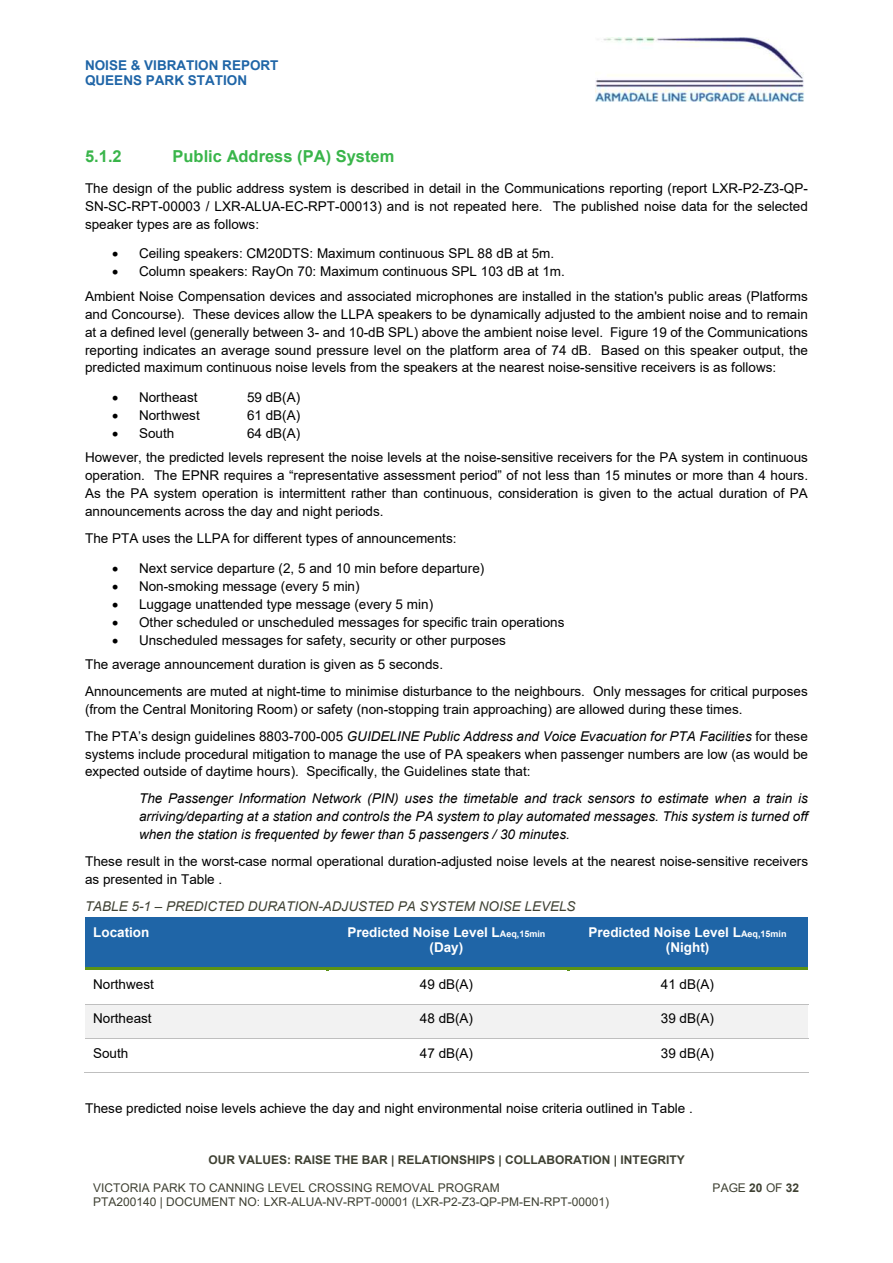
<style>
.page{position:relative;width:893px;height:1263px;background:#fff}
.page>*{position:absolute;margin:0;border:0;box-sizing:border-box;transform-origin:0 0}
.t1{font:700 16.5px "Arial";color:#39b54a}
.t2{font:13.5px/17.9px "Arial";color:#000}
.t3{font:italic 13.5px/17.9px "Arial";color:#000;text-align:justify}
.t4{font:700 13.5px/15.6px "Arial";color:#fff;text-align:center}
.t5{font:italic 13.5px "Arial";color:#3f4133}
.t6{font:700 13.5px/15.5px "Arial";color:#1f65a7}
.t7{font:12px/13.8px "Arial";color:#3f4133}
.t8{font:700 12px "Arial";color:#3f4133}
.s1{font-style:italic}
.s2{font-size:9px}
.s3{font-weight:700}
</style>
<div class="page">
<img style="left:596px;top:37px;width:208px;height:65px">
<div style="left:85px;top:918px;width:241px;height:49px;background:#1f65a7"></div>
<div style="left:326px;top:918px;width:241px;height:49px;background:#1f65a7"></div>
<div style="left:567px;top:918px;width:241px;height:49px;background:#1f65a7"></div>
<hr style="left:85px;top:967px;width:241px;height:3px;background:#5c9315">
<hr style="left:326px;top:967px;width:241px;height:3px;background:#5c9315">
<hr style="left:567px;top:967px;width:241px;height:3px;background:#5c9315">
<div style="left:85px;top:1005px;width:241px;height:33px;background:#f2f2f2"></div>
<div style="left:326px;top:1005px;width:241px;height:33px;background:#f2f2f2"></div>
<div style="left:567px;top:1005px;width:241px;height:33px;background:#f2f2f2"></div>
<hr style="left:85px;top:1004px;width:723px;height:1px;background:#bfbfbf">
<hr style="left:85px;top:1038px;width:723px;height:1px;background:#bfbfbf">
<hr style="left:84px;top:1072px;width:242px;height:1px;background:#bfbfbf">
<hr style="left:325px;top:1072px;width:242px;height:1px;background:#bfbfbf">
<hr style="left:566px;top:1072px;width:242px;height:1px;background:#bfbfbf">
<p class="t6" style="left:85px;top:57px;width:195px">NOISE &amp; VIBRATION REPORT<br>QUEENS PARK STATION</p>
<p class="t1" style="left:85px;top:145px;width:38px">5.1.2</p>
<p class="t1" style="left:173px;top:145px;width:223px">Public Address (PA) System</p>
<p class="t2" style="left:85px;top:180px;width:724px;text-align:justify">The design of the public address system is described in detail in the Communications reporting (report LXR-P2-Z3-QP-SN-SC-RPT-00003 / LXR-ALUA-EC-RPT-00013) and is not repeated here. The published noise data for the selected speaker types are as follows:</p>
<p class="t2" style="left:112px;top:245px;width:444px">• Ceiling speakers: CM20DTS: Maximum continuous SPL 88 dB at 5m.</p>
<p class="t2" style="left:85px;top:259px;width:724px;line-height:24.6px;text-indent:27px">• Column speakers: RayOn 70: Maximum continuous SPL 103 dB at 1m.<br>Ambient Noise Compensation devices and associated microphones are installed in the station's public areas (Platforms</p>
<p class="t2" style="left:85px;top:305px;width:724px;text-align:justify">and Concourse). These devices allow the LLPA speakers to be dynamically adjusted to the ambient noise and to remain at a defined level (generally between 3- and 10-dB SPL) above the ambient noise level. Figure 19 of the Communications reporting indicates an average sound pressure level on the platform area of 74 dB. Based on this speaker output, the predicted maximum continuous noise levels from the speakers at the nearest noise-sensitive receivers is as follows:</p>
<p class="t2" style="left:112px;top:388px;width:87px">• Northeast</p>
<p class="t2" style="left:247px;top:388px;width:55px">59 dB(A)</p>
<p class="t2" style="left:112px;top:406px;width:89px">• Northwest</p>
<p class="t2" style="left:247px;top:406px;width:55px">61 dB(A)</p>
<p class="t2" style="left:112px;top:424px;width:64px">• South</p>
<p class="t2" style="left:85px;top:421px;width:724px;line-height:24.6px;text-indent:162px">64 dB(A)<br>However, the predicted levels represent the noise levels at the noise-sensitive receivers for the PA system in continuous</p>
<p class="t2" style="left:85px;top:467px;width:724px;text-align:justify">operation. The EPNR requires a “representative assessment period” of not less than 15 minutes or more than 4 hours.<br>As the PA system operation is intermittent rather than continuous, consideration is given to the actual duration of PA announcements across the day and night periods.</p>
<p class="t2" style="left:85px;top:529px;width:373px">The PTA uses the LLPA for different types of announcements:</p>
<p class="t2" style="left:112px;top:559px;width:374px">• Next service departure (2, 5 and 10 min before departure)</p>
<p class="t2" style="left:112px;top:577px;width:249px">• Non-smoking message (every 5 min)</p>
<p class="t2" style="left:112px;top:595px;width:323px">• Luggage unattended type message (every 5 min)</p>
<p class="t2" style="left:112px;top:613px;width:454px">• Other scheduled or unscheduled messages for specific train operations</p>
<p class="t2" style="left:85px;top:628px;width:422px;line-height:24.6px;text-indent:27px">• Unscheduled messages for safety, security or other purposes<br>The average announcement duration is given as 5 seconds.</p>
<p class="t2" style="left:85px;top:682px;width:724px">Announcements are muted at night-time to minimise disturbance to the neighbours. Only messages for critical purposes (from the Central Monitoring Room) or safety (non-stopping train approaching) are allowed during these times.</p>
<p class="t2" style="left:85px;top:727px;width:724px;text-align:justify">The PTA’s design guidelines 8803-700-005 <span class="s1">GUIDELINE Public Address and Voice Evacuation for PTA Facilities</span> for these systems include procedural mitigation to manage the use of PA speakers when passenger numbers are low (as would be expected outside of daytime hours). Specifically, the Guidelines state that:</p>
<p class="t3" style="left:139px;top:790px;width:670px">The Passenger Information Network (PIN) uses the timetable and track sensors to estimate when a train is arriving/departing at a station and controls the PA system to play automated messages. This system is turned off when the station is frequented by fewer than 5 passengers / 30 minutes.</p>
<p class="t2" style="left:85px;top:852px;width:724px">These result in the worst-case normal operational duration-adjusted noise levels at the nearest noise-sensitive receivers as presented in Table .</p>
<p class="t5" style="left:85px;top:898px;width:492px">TABLE 5-1 – PREDICTED DURATION-ADJUSTED PA SYSTEM NOISE LEVELS</p>
<p class="t4" style="left:93px;top:924px;width:58px">Location</p>
<p class="t4" style="left:347px;top:924px;width:199px">Predicted Noise Level L<span class="s2">Aeq,15min </span>(Day)</p>
<p class="t4" style="left:589px;top:924px;width:199px">Predicted Noise Level L<span class="s2">Aeq,15min </span>(Night)</p>
<p class="t2" style="left:93px;top:975px;width:62px">Northwest</p>
<p class="t2" style="left:420px;top:975px;width:55px">49 dB(A)</p>
<p class="t2" style="left:661px;top:975px;width:55px">41 dB(A)</p>
<p class="t2" style="left:93px;top:1010px;width:60px">Northeast</p>
<p class="t2" style="left:420px;top:1010px;width:55px">48 dB(A)</p>
<p class="t2" style="left:661px;top:1010px;width:55px">39 dB(A)</p>
<p class="t2" style="left:93px;top:1044px;width:37px">South</p>
<p class="t2" style="left:420px;top:1044px;width:55px">47 dB(A)</p>
<p class="t2" style="left:661px;top:1044px;width:55px">39 dB(A)</p>
<p class="t2" style="left:85px;top:1099px;width:609px">These predicted noise levels achieve the day and night environmental noise criteria outlined in Table .</p>
<p class="t8" style="left:208px;top:1152px;width:478px">OUR VALUES: RAISE THE BAR | RELATIONSHIPS | COLLABORATION | INTEGRITY</p>
<p class="t7" style="left:93px;top:1181px;width:517px">VICTORIA PARK TO CANNING LEVEL CROSSING REMOVAL PROGRAM<br>PTA200140 | DOCUMENT NO: LXR-ALUA-NV-RPT-00001 (LXR-P2-Z3-QP-PM-EN-RPT-00001)</p>
<p class="t7" style="left:713px;top:1181px;width:88px">PAGE <span class="s3">20</span> OF <span class="s3">32</span></p>
</div>
